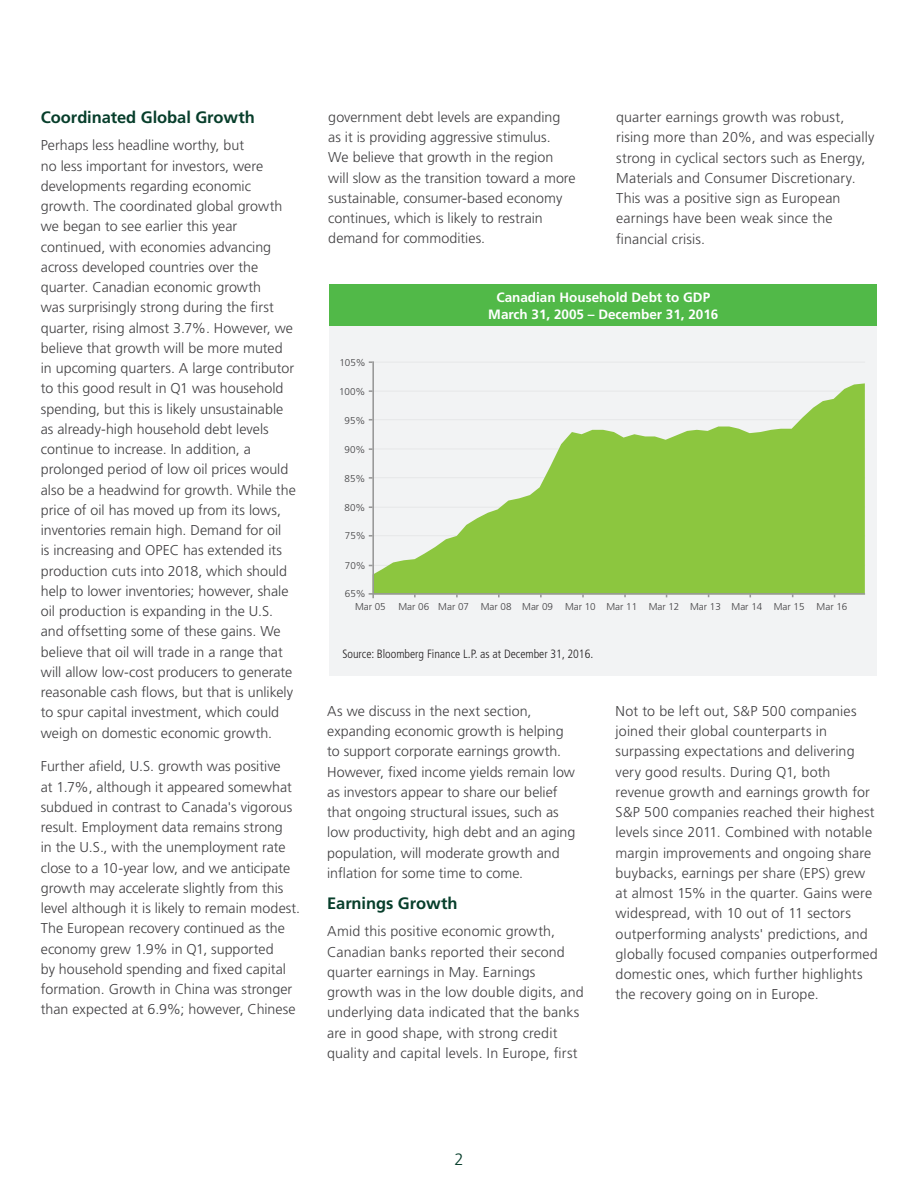
<style>
.page{position:relative;width:918px;height:1188px;background:#fff}
.page>*{position:absolute;margin:0;border:0;box-sizing:border-box;transform-origin:0 0}
.Body_Text{font:700 16.5px "Frutiger LT Std";letter-spacing:-.005em;color:#073e2b}
.t1{font:300 16.5px "Frutiger LT Std";color:#073e2b}
.Body_Text-2{font:300 14.25px/20.2px "Frutiger LT Std";letter-spacing:.005em;color:#414042}
.Body_Text-3{font:700 13.5px/16.5px "Frutiger LT Std";color:#fff;text-align:center}
.Body_Text-4{font:300 condensed 12px "Frutiger LT Std";color:#231f20}
.t2{font:300 9.9px/13.5px "Frutiger LT Std";color:#414042}
</style>
<div class="page">
<div style="left:329px;top:285px;width:548px;height:41px;background:#51b948"></div>
<div style="left:329px;top:326px;width:548px;height:349px;background:#f2f3f4"></div>
<hr style="left:373px;top:362px;width:492px;height:1px;background:#e6e7e8">
<svg style="left:374px;top:383px;width:491px;height:210px;fill:#8cc63f"></svg>
<hr style="left:372px;top:361px;width:2px;height:237px;background:#989898">
<hr style="left:369px;top:593px;width:496px;height:2px;background:#989898">
<p class="Body_Text" style="left:41px;top:108px;width:216px">Coordinated Global Growth</p>
<p class="Body_Text-2" style="left:41px;top:136px;width:256px">Perhaps less headline worthy, but<br>no less important for investors, were developments regarding economic growth. The coordinated global growth we began to see earlier this year continued, with economies advancing across developed countries over the quarter. Canadian economic growth<br>was surprisingly strong during the first quarter, rising almost 3.7%. However, we believe that growth will be more muted in upcoming quarters. A large contributor to this good result in Q1 was household spending, but this is likely unsustainable as already-high household debt levels continue to increase. In addition, a prolonged period of low oil prices would also be a headwind for growth. While the price of oil has moved up from its lows, inventories remain high. Demand for oil<br>is increasing and OPEC has extended its production cuts into 2018, which should help to lower inventories; however, shale oil production is expanding in the U.S. and offsetting some of these gains. We believe that oil will trade in a range that will allow low-cost producers to generate reasonable cash flows, but that is unlikely to spur capital investment, which could weigh on domestic economic growth.</p>
<p class="Body_Text-2" style="left:41px;top:757px;width:261px">Further afield, U.S. growth was positive<br>at 1.7%, although it appeared somewhat subdued in contrast to Canada's vigorous result. Employment data remains strong<br>in the U.S., with the unemployment rate close to a 10-year low, and we anticipate growth may accelerate slightly from this level although it is likely to remain modest.<br>The European recovery continued as the economy grew 1.9% in Q1, supported<br>by household spending and fixed capital formation. Growth in China was stronger than expected at 6.9%; however, Chinese</p>
<p class="Body_Text-2" style="left:328px;top:107px;width:249px">government debt levels are expanding as it is providing aggressive stimulus.<br>We believe that growth in the region will slow as the transition toward a more sustainable, consumer-based economy continues, which is likely to restrain demand for commodities.</p>
<p class="Body_Text-2" style="left:616px;top:107px;width:260px">quarter earnings growth was robust, rising more than 20%, and was especially strong in cyclical sectors such as Energy, Materials and Consumer Discretionary.<br>This was a positive sign as European earnings have been weak since the financial crisis.</p>
<p class="Body_Text-3" style="left:488px;top:289px;width:232px">Canadian Household Debt to GDP<br>March 31, 2005 – December 31, 2016</p>
<p class="t2" style="left:339px;top:356px;width:28px">105%</p>
<p class="t2" style="left:339px;top:385px;width:28px">100%</p>
<p class="t2" style="left:345px;top:414px;width:22px">95%</p>
<p class="t2" style="left:345px;top:443px;width:22px">90%</p>
<p class="t2" style="left:345px;top:472px;width:22px">85%</p>
<p class="t2" style="left:345px;top:501px;width:22px">80%</p>
<p class="t2" style="left:345px;top:529px;width:22px">75%</p>
<p class="t2" style="left:345px;top:559px;width:22px">70%</p>
<p class="t2" style="left:355px;top:587px;width:32px;text-indent:-10px">65%<br>Mar 05</p>
<p class="t2" style="left:399px;top:600px;width:450px">Mar 06 Mar 07 Mar 08 Mar 09 Mar 10 Mar 11 Mar 12 Mar 13 Mar 14 Mar 15 Mar 16</p>
<p class="Body_Text-4" style="left:342px;top:647px;width:252px">Source: Bloomberg Finance L.P. as at December 31, 2016.</p>
<p class="Body_Text-2" style="left:327px;top:701px;width:250px">As we discuss in the next section, expanding economic growth is helping to support corporate earnings growth.<br>However, fixed income yields remain low as investors appear to share our belief that ongoing structural issues, such as low productivity, high debt and an aging population, will moderate growth and inflation for some time to come.</p>
<p class="Body_Text" style="left:327px;top:894px;width:132px">Earnings Growth</p>
<p class="Body_Text-2" style="left:327px;top:921px;width:258px">Amid this positive economic growth, Canadian banks reported their second quarter earnings in May. Earnings growth was in the low double digits, and underlying data indicated that the banks are in good shape, with strong credit quality and capital levels. In Europe, first</p>
<p class="Body_Text-2" style="left:616px;top:701px;width:264px">Not to be left out, S&amp;P 500 companies joined their global counterparts in surpassing expectations and delivering very good results. During Q1, both revenue growth and earnings growth for S&amp;P 500 companies reached their highest levels since 2011. Combined with notable margin improvements and ongoing share buybacks, earnings per share (EPS) grew at almost 15% in the quarter. Gains were widespread, with 10 out of 11 sectors outperforming analysts' predictions, and globally focused companies outperformed domestic ones, which further highlights the recovery going on in Europe.</p>
<p class="t1" style="left:454px;top:1150px;width:11px">2</p>
</div>
